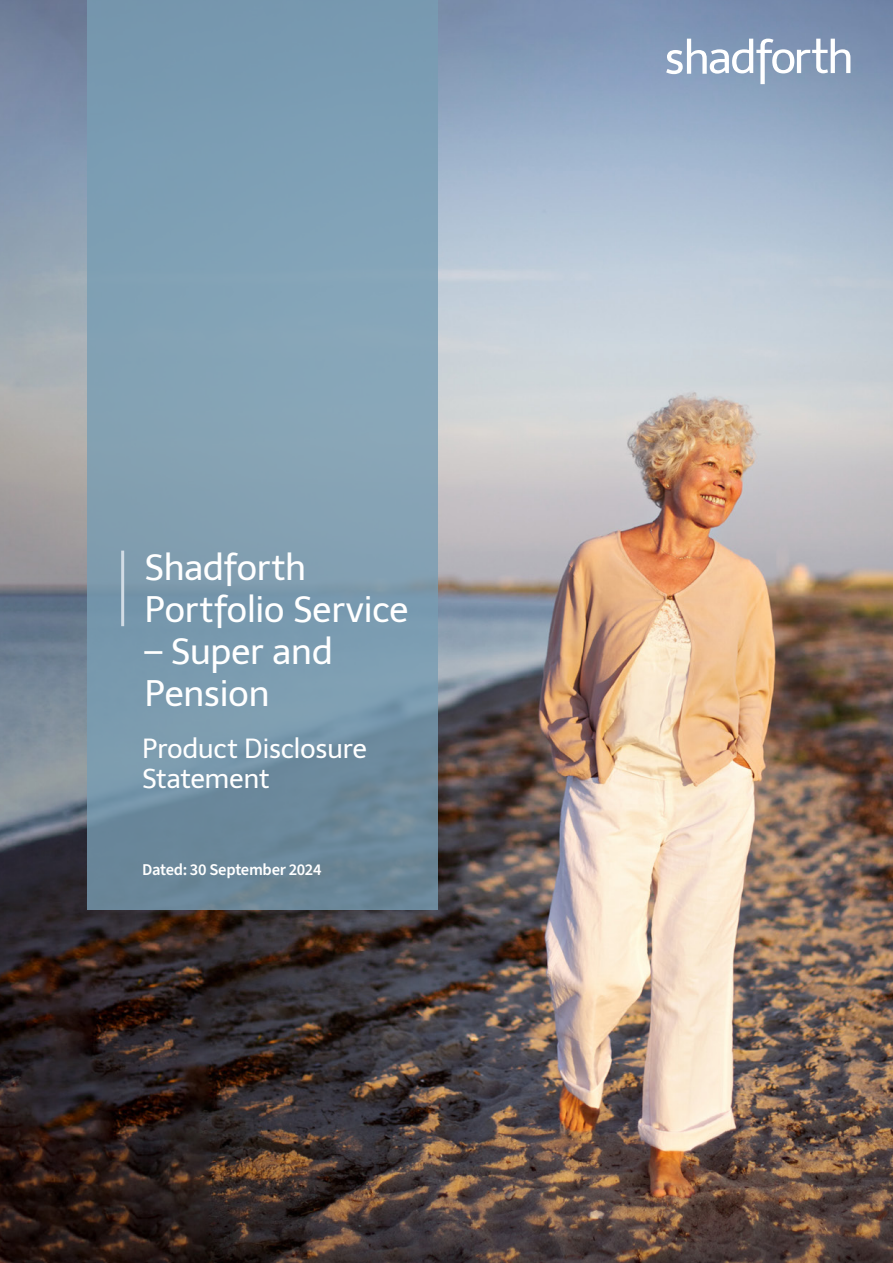
<style>
.page{position:relative;width:893px;height:1263px;background:#fff}
.page>*{position:absolute;margin:0;border:0;box-sizing:border-box;transform-origin:0 0}
._00_Main_Header{font:36px/42px "Telex";letter-spacing:-.02em;color:#fff}
.t1{font:27px/30px "Telex";letter-spacing:-.02em;color:#fff}
._05_Date{font:600 16.5px "Source Sans Pro";letter-spacing:-.02em;color:#fff}
</style>
<div class="page">
<img style="left:0;top:0;width:893px;height:1263px">
<svg style="left:87px;top:0;width:351px;height:910px;fill:#7d9eb2"></svg>
<svg style="left:666px;top:39px;width:184px;height:45px"></svg>
<hr style="left:121px;top:551px;width:3px;height:75px;background:#d1dbe4">
<p class="_00_Main_Header" style="left:145px;top:547px;width:265px">Shadforth<br>Portfolio Service</p>
<p class="_00_Main_Header" style="left:145px;top:631px;width:190px">– Super and<br>Pension</p>
<p class="t1" style="left:142px;top:734px;width:226px">Product Disclosure<br>Statement</p>
<p class="_05_Date" style="left:142px;top:858px;width:181px">Dated: 30 September 2024</p>
</div>
